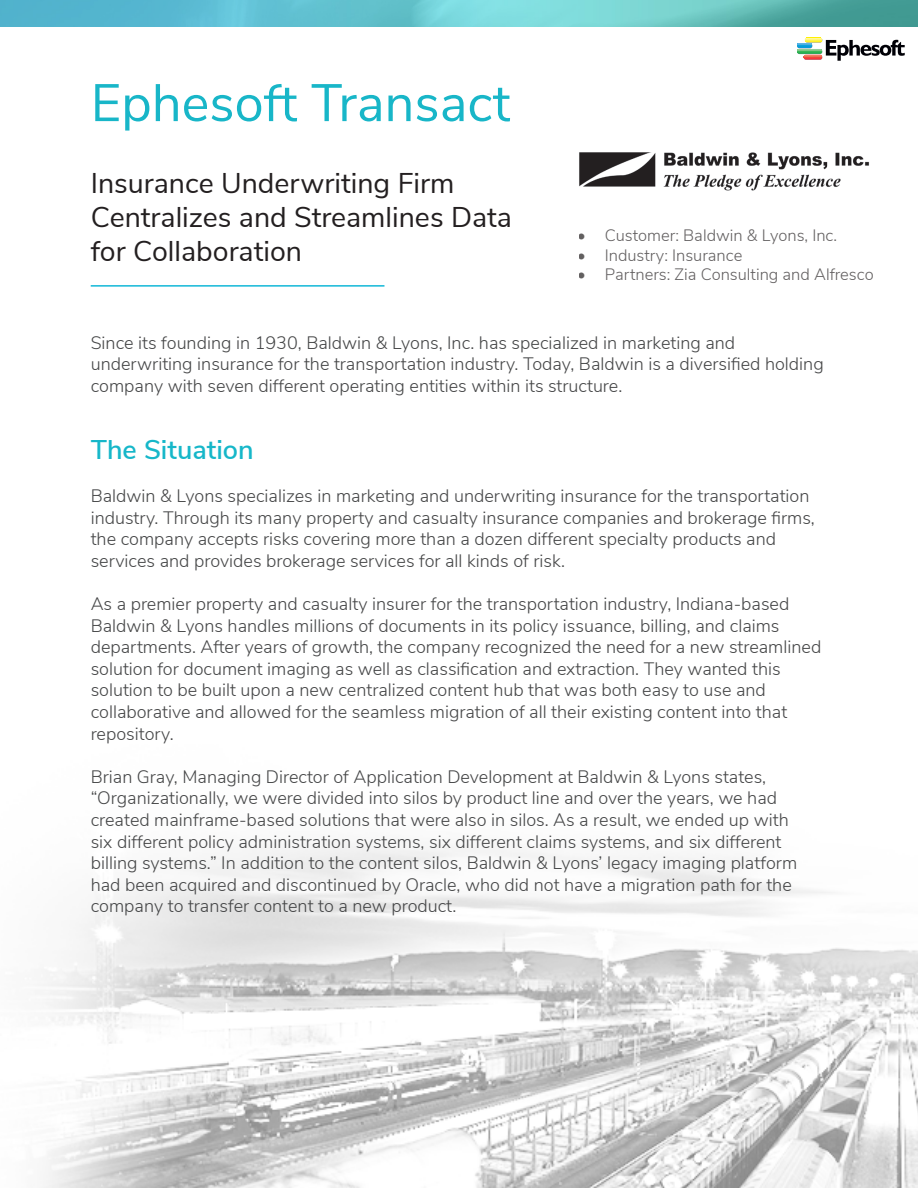
<style>
.page{position:relative;width:918px;height:1188px;background:#fff}
.page>*{position:absolute;margin:0;border:0;box-sizing:border-box;transform-origin:0 0}
.t1{font:52.5px "Nunito Sans";color:#18b6c8}
.t2{font:28.5px/34.2px "Nunito Sans";color:#231f20}
.t3{font:600 27px "Nunito Sans";color:#16b7c9}
.t4{font:300 18px/21.6px "Nunito Sans";color:#454647}
.t5{font:300 16.5px "Nunito Sans";color:#231f20}
</style>
<div class="page">
<img style="left:43px;top:844px;width:875px;height:344px">
<img style="left:0;top:0;width:918px;height:27px">
<svg style="left:797px;top:37px;width:108px;height:24px"></svg>
<hr style="left:91px;top:285px;width:293px;height:2px;background:#11b7d7">
<img style="left:579px;top:152px;width:290px;height:39px">
<p class="t1" style="left:91px;top:65px;width:421px">Ephesoft Transact</p>
<p class="t2" style="left:91px;top:164px;width:423px">Insurance Underwriting Firm<br>Centralizes and Streamlines Data for Collaboration</p>
<p class="t5" style="left:578px;top:223px;width:261px">• Customer: Baldwin &amp; Lyons, Inc.</p>
<p class="t5" style="left:578px;top:243px;width:166px">• Industry: Insurance</p>
<p class="t5" style="left:578px;top:263px;width:297px">• Partners: Zia Consulting and Alfresco</p>
<p class="t4" style="left:91px;top:331px;width:735px">Since its founding in 1930, Baldwin &amp; Lyons, Inc. has specialized in marketing and underwriting insurance for the transportation industry. Today, Baldwin is a diversified holding company with seven different operating entities within its structure.</p>
<p class="t3" style="left:91px;top:430px;width:164px">The Situation</p>
<p class="t4" style="left:91px;top:484px;width:726px">Baldwin &amp; Lyons specializes in marketing and underwriting insurance for the transportation industry. Through its many property and casualty insurance companies and brokerage firms, the company accepts risks covering more than a dozen different specialty products and services and provides brokerage services for all kinds of risk.</p>
<p class="t4" style="left:91px;top:592px;width:732px">As a premier property and casualty insurer for the transportation industry, Indiana-based Baldwin &amp; Lyons handles millions of documents in its policy issuance, billing, and claims departments. After years of growth, the company recognized the need for a new streamlined solution for document imaging as well as classification and extraction. They wanted this solution to be built upon a new centralized content hub that was both easy to use and collaborative and allowed for the seamless migration of all their existing content into that repository.</p>
<p class="t4" style="left:91px;top:765px;width:708px">Brian Gray, Managing Director of Application Development at Baldwin &amp; Lyons states, “Organizationally, we were divided into silos by product line and over the years, we had created mainframe-based solutions that were also in silos. As a result, we ended up with six different policy administration systems, six different claims systems, and six different billing systems.” In addition to the content silos, Baldwin &amp; Lyons’ legacy imaging platform had been acquired and discontinued by Oracle, who did not have a migration path for the company to transfer content to a new product.</p>
</div>
